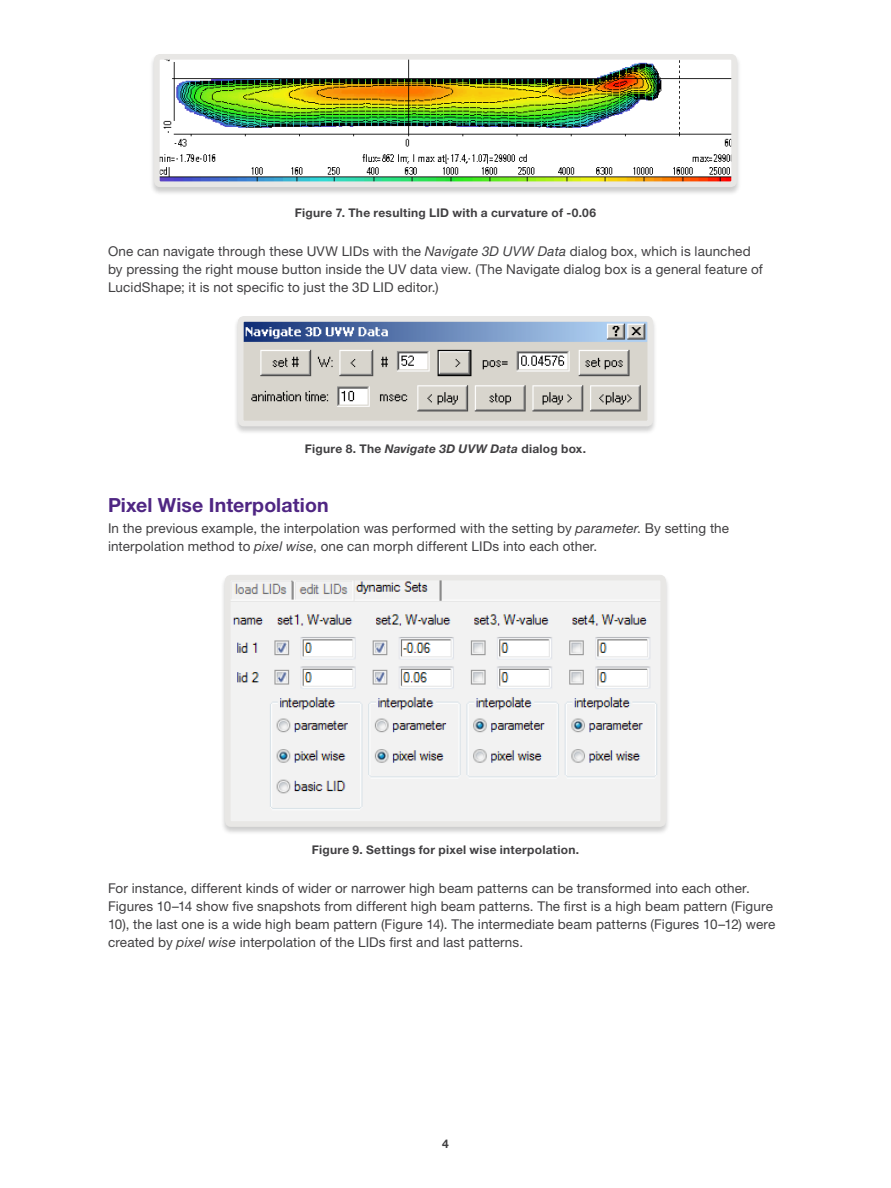
<style>
.page{position:relative;width:891px;height:1188px;background:#fff}
.page>*{position:absolute;margin:0;border:0;box-sizing:border-box;transform-origin:0 0}
._03_Subhead_level_1{font:700 19.5px "Helvetica Neue LT Std";letter-spacing:.005em;color:#4f2683}
._04_Body_copy{font:13.5px/18px "Helvetica Neue LT Std";letter-spacing:.01em;color:#414042}
._06_Figure_caption{font:700 12px "Helvetica Neue LT Std";letter-spacing:.02em;color:#414042}
.s1{font-style:italic}
</style>
<div class="page">
<div style="left:149px;top:54px;width:593px;height:142px;background:#000;opacity:.2"></div>
<img style="left:161px;top:61px;width:569px;height:119px">
<div style="left:154px;top:54px;width:583px;height:133px;border:6px solid #e8e7e5;border-radius:3px"></div>
<div style="left:233px;top:316px;width:425px;height:119px;background:#000;opacity:.2"></div>
<img style="left:245px;top:323px;width:401px;height:96px">
<div style="left:238px;top:316px;width:415px;height:110px;border:6px solid #e8e7e5;border-radius:3px"></div>
<div style="left:220px;top:574px;width:451px;height:262px;background:#000;opacity:.2"></div>
<img style="left:232px;top:582px;width:427px;height:238px">
<div style="left:225px;top:575px;width:441px;height:252px;border:6px solid #e8e7e5;border-radius:3px"></div>
<p class="_06_Figure_caption" style="left:295px;top:205px;width:303px">Figure 7. The resulting LID with a curvature of -0.06</p>
<p class="_04_Body_copy" style="left:108px;top:242px;width:656px">One can navigate through these UVW LIDs with the <span class="s1">Navigate 3D UVW Data</span> dialog box, which is launched by pressing the right mouse button inside the UV data view. (The Navigate dialog box is a general feature of<br>LucidShape; it is not specific to just the 3D LID editor.)</p>
<p class="_06_Figure_caption" style="left:305px;top:442px;width:283px">Figure 8. The <span class="s1">Navigate 3D UVW Data</span> dialog box.</p>
<p class="_03_Subhead_level_1" style="left:108px;top:493px;width:222px">Pixel Wise Interpolation</p>
<p class="_04_Body_copy" style="left:108px;top:519px;width:623px">In the previous example, the interpolation was performed with the setting by <span class="s1">parameter</span>. By setting the interpolation method to <span class="s1">pixel wise</span>, one can morph different LIDs into each other.</p>
<p class="_06_Figure_caption" style="left:312px;top:842px;width:269px">Figure 9. Settings for pixel wise interpolation.</p>
<p class="_04_Body_copy" style="left:108px;top:879px;width:669px">For instance, different kinds of wider or narrower high beam patterns can be transformed into each other.<br>Figures 10–14 show five snapshots from different high beam patterns. The first is a high beam pattern (Figure 10), the last one is a wide high beam pattern (Figure 14). The intermediate beam patterns (Figures 10–12) were created by <span class="s1">pixel wise</span> interpolation of the LIDs first and last patterns.</p>
<p class="_06_Figure_caption" style="left:442px;top:1136px;width:8px">4</p>
</div>
